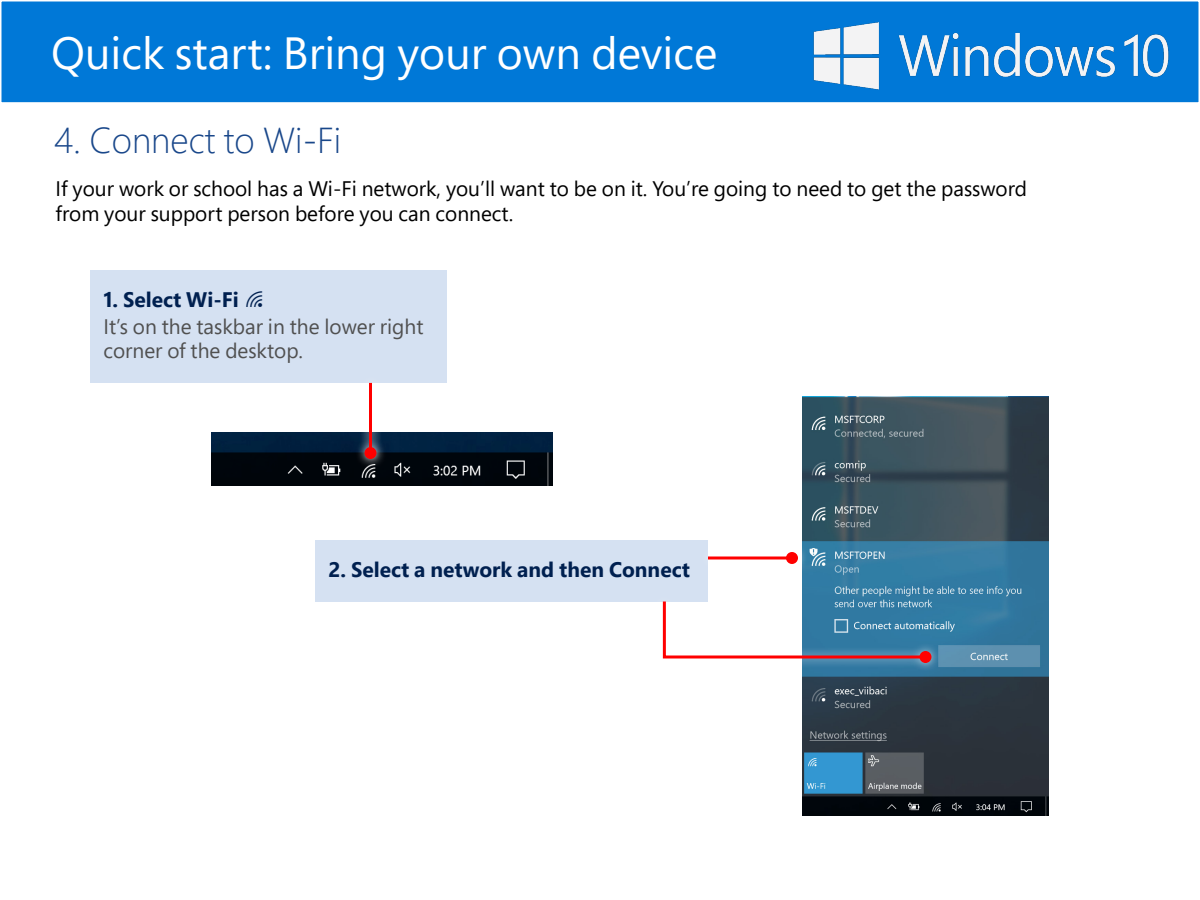
<style>
.page{position:relative;width:1200px;height:900px;background:#fff}
.page>*{position:absolute;margin:0;border:0;box-sizing:border-box;transform-origin:0 0}
.t1{font:45px "Segoe Pro";color:#fff}
.t2{font:300 36px "Segoe Pro";color:#19478a}
.QS_body_text{font:21px/25.5px "Segoe Pro";color:#000}
.t3{font:21px/24px "Segoe Pro";color:#505050}
.t4{font:700 21px "Segoe Pro";color:#002050}
</style>
<div class="page">
<div style="left:1px;top:1px;width:1198px;height:102px;background:#0078d7"></div>
<div style="left:0;top:0;width:1200px;height:104px;border:2px solid #fff"></div>
<img style="left:796px;top:22px;width:380px;height:82px">
<div style="left:90px;top:270px;width:357px;height:113px;background:#d5e1f2"></div>
<img style="left:212px;top:432px;width:340px;height:54px">
<img style="left:803px;top:396px;width:246px;height:420px">
<div style="left:315px;top:540px;width:393px;height:62px;background:#d5e1f2"></div>
<svg style="left:356px;top:382px;width:30px;height:86px"></svg>
<hr style="left:369px;top:383px;width:3px;height:70px;background:#f00">
<div style="left:364px;top:447px;width:12px;height:12px;background:#f00;border-radius:50%"></div>
<div style="left:699px;top:543px;width:108px;height:30px;background:#fff"></div>
<svg style="left:708px;top:556px;width:78px;height:4px"></svg>
<div style="left:786px;top:552px;width:12px;height:12px;background:#f00;border-radius:50%"></div>
<div style="left:653px;top:592px;width:288px;height:80px;background:#fff;opacity:.75"></div>
<svg style="left:661px;top:598px;width:268px;height:62px"></svg>
<div style="left:920px;top:651px;width:12px;height:12px;background:#f00;border-radius:50%"></div>
<h1 class="t1" style="left:51px;top:22px;width:667px">Quick start: Bring your own device</h1>
<p class="t2" style="left:54px;top:116px;width:289px">4. Connect to Wi-Fi</p>
<p class="QS_body_text" style="left:56px;top:175px;width:973px">If your work or school has a Wi-Fi network, you’ll want to be on it. You’re going to need to get the password from your support person before you can connect.</p>
<p class="t4" style="left:104px;top:284px;width:137px">1. Select Wi-Fi</p>
<p class="t3" style="left:104px;top:314px;width:322px">It’s on the taskbar in the lower right corner of the desktop.</p>
<p class="t4" style="left:328px;top:554px;width:363px">2. Select a network and then Connect</p>
</div>
